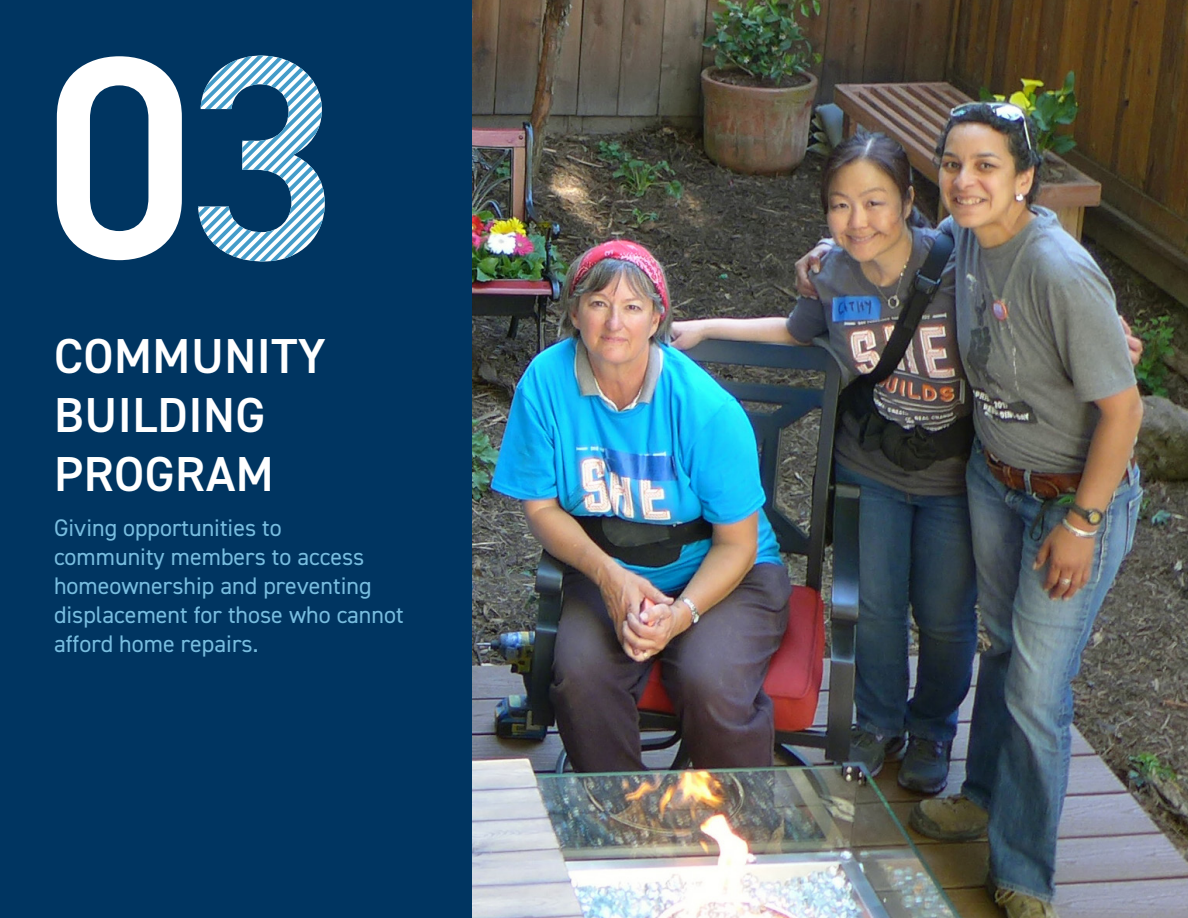
<style>
.page{position:relative;width:1188px;height:918px;background:#fff}
.page>*{position:absolute;margin:0;border:0;box-sizing:border-box;transform-origin:0 0}
.t1{font:600 288px "DIN2014";color:#fff}
.t2{font:600 49.2px/59.1px "DIN2014";letter-spacing:.01em;color:#fff}
.t3{font:24px/28.8px "DIN2014";color:#78bddf}
</style>
<div class="page">
<div style="left:0;top:0;width:475px;height:918px;background:#003561"></div>
<svg style="left:198px;top:56px;width:127px;height:205px"></svg>
<img style="left:472px;top:0;width:716px;height:918px">
<h1 class="t1" style="left:44px;top:-32px;width:152px">0</h1>
<h2 class="t2" style="left:54px;top:325px;width:273px">COMMUNITY<br>BUILDING<br>PROGRAM</h2>
<p class="t3" style="left:54px;top:513px;width:351px">Giving opportunities to<br>community members to access homeownership and preventing displacement for those who cannot afford home repairs.</p>
</div>
